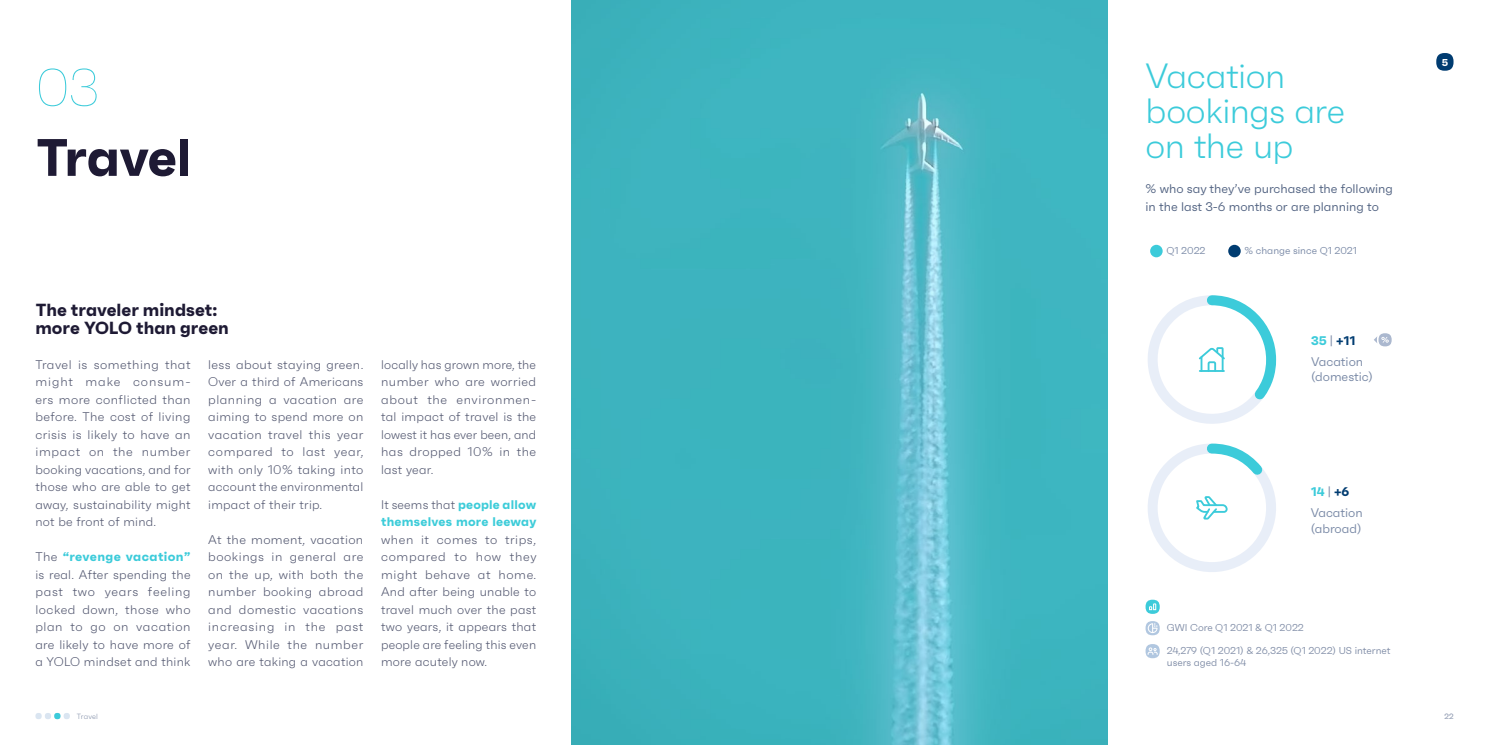
<style>
.page{position:relative;width:1489px;height:745px;background:#fff}
.page>*{position:absolute;margin:0;border:0;box-sizing:border-box;transform-origin:0 0}
.t1{font:700 52.5px "Faktum";letter-spacing:-.015em;color:#1e1a34}
.t2{font:100 52.5px "Faktum";color:#3ccbda}
.t3{font:300 35px/35px "Faktum";letter-spacing:-.015em;color:#3ccbda}
.t4{font:700 17.5px/17.5px "Faktum";color:#1e1a34}
.t5{font:300 12.5px/17.5px "Faktum";letter-spacing:.02em;color:#4f546d;text-align:justify}
.t6{font:12.5px/17.5px "Faktum";color:#526382}
.t7{font:700 12.5px/17.5px "Faktum";letter-spacing:.02em;color:#3dccd9}
.t8{font:12.5px/15px "Faktum";color:#7989a6}
.t9{font:700 12.5px "Faktum";color:#003c71}
.t10{font:10px/12px "Faktum";color:#808da7}
.t11{font:10px "Faktum";color:#7989a6}
.t12{font:700 10px "Faktum";color:#fff}
.t13{font:300 7.5px "Faktum";letter-spacing:.02em;color:#808da7}
.s1{font-weight:700;color:#3ccbda}
.s2{font-weight:300;color:#4f546d}
.s3{color:#3ccbda}
.s4{font-weight:400;color:#7989a6}
.s5{font-weight:700;color:#003c71}
</style>
<div class="page">
<img style="left:571px;top:0;width:536px;height:744px">
<div style="left:1435px;top:53px;width:18px;height:18px;background:#003c71;border-radius:50%"></div>
<svg style="left:1145px;top:621px;width:14px;height:14px"></svg>
<svg style="left:1145px;top:644px;width:14px;height:13px"></svg>
<svg style="left:1145px;top:599px;width:14px;height:14px"></svg>
<svg style="left:1148px;top:443px;width:127px;height:128px"></svg>
<svg style="left:1148px;top:295px;width:129px;height:128px"></svg>
<div style="left:1150px;top:245px;width:12px;height:12px;background:#3ccbda;border-radius:50%"></div>
<div style="left:1228px;top:245px;width:12px;height:12px;background:#003c71;border-radius:50%"></div>
<svg style="left:1374px;top:333px;width:17px;height:13px"></svg>
<div style="left:35px;top:712px;width:7px;height:6px;background:#dae5f1;border-radius:50%"></div>
<svg style="left:45px;top:712px;width:25px;height:6px"></svg>
<h1 class="t2" style="left:35px;top:57px;width:66px">03</h1>
<h1 class="t1" style="left:35px;top:123px;width:158px">Travel</h1>
<h3 class="t4" style="left:35px;top:300px;width:195px">The traveler mindset: more YOLO than green</h3>
<p class="t5" style="left:35px;top:355px;width:157px">Travel is something that might make consum&shy;ers more conflicted than before. The cost of living crisis is likely to have an impact on the number booking vacations, and for those who are able to get away, sustainability might not be front of mind.</p>
<p class="t5" style="left:35px;top:548px;width:157px">The <span class="s1">“revenge vacation” </span>is real. After spending the past two years feeling locked down, those who plan to go on vacation are likely to have more of a YOLO mindset and think</p>
<p class="t5" style="left:208px;top:355px;width:157px">less about staying green.<br>Over a third of Americans planning a vacation are aiming to spend more on vacation travel this year compared to last year, with only 10% taking into account the environmental impact of their trip.</p>
<p class="t5" style="left:208px;top:530px;width:157px">At the moment, vacation bookings in general are on the up, with both the number booking abroad and domestic vacations increasing in the past year. While the number who are taking a vacation</p>
<p class="t5" style="left:381px;top:355px;width:157px">locally has grown more, the number who are worried about the environmen&shy;tal impact of travel is the lowest it has ever been, and has dropped 10% in the last year.</p>
<p class="t7" style="left:381px;top:495px;width:157px"><span class="s2">It seems that</span> people allow themselves more leeway</p>
<p class="t5" style="left:381px;top:530px;width:157px">when it comes to trips, compared to how they might behave at home.<br>And after being unable to travel much over the past two years, it appears that people are feeling this even more acutely now.</p>
<h2 class="t3" style="left:1145px;top:58px;width:201px">Vacation bookings are on the up</h2>
<p class="t6" style="left:1145px;top:180px;width:249px">% who say they’ve purchased the following in the last 3-6 months or are planning to</p>
<p class="t11" style="left:1166px;top:244px;width:41px">Q1 2022</p>
<p class="t11" style="left:1244px;top:244px;width:114px">% change since Q1 2021</p>
<p class="t9" style="left:1310px;top:332px;width:46px"><span class="s3">35</span> <span class="s4">|</span> +11</p>
<p class="t8" style="left:1310px;top:354px;width:63px">Vacation (domestic)</p>
<p class="t8" style="left:1310px;top:481px;width:54px;line-height:21.1px"><span class="s1">14</span>| <span class="s5">+6<br></span>Vacation</p>
<p class="t8" style="left:1310px;top:520px;width:52px">(abroad)</p>
<p class="t10" style="left:1166px;top:621px;width:138px">GWI Core Q1 2021 &amp; Q1 2022</p>
<p class="t10" style="left:1166px;top:644px;width:225px">24,279 (Q1 2021) &amp; 26,325 (Q1 2022) US internet users aged 16-64</p>
<p class="t12" style="left:1441px;top:56px;width:8px">5</p>
<p class="t13" style="left:77px;top:711px;width:22px">Travel</p>
<p class="t13" style="left:1444px;top:711px;width:11px">22</p>
</div>
